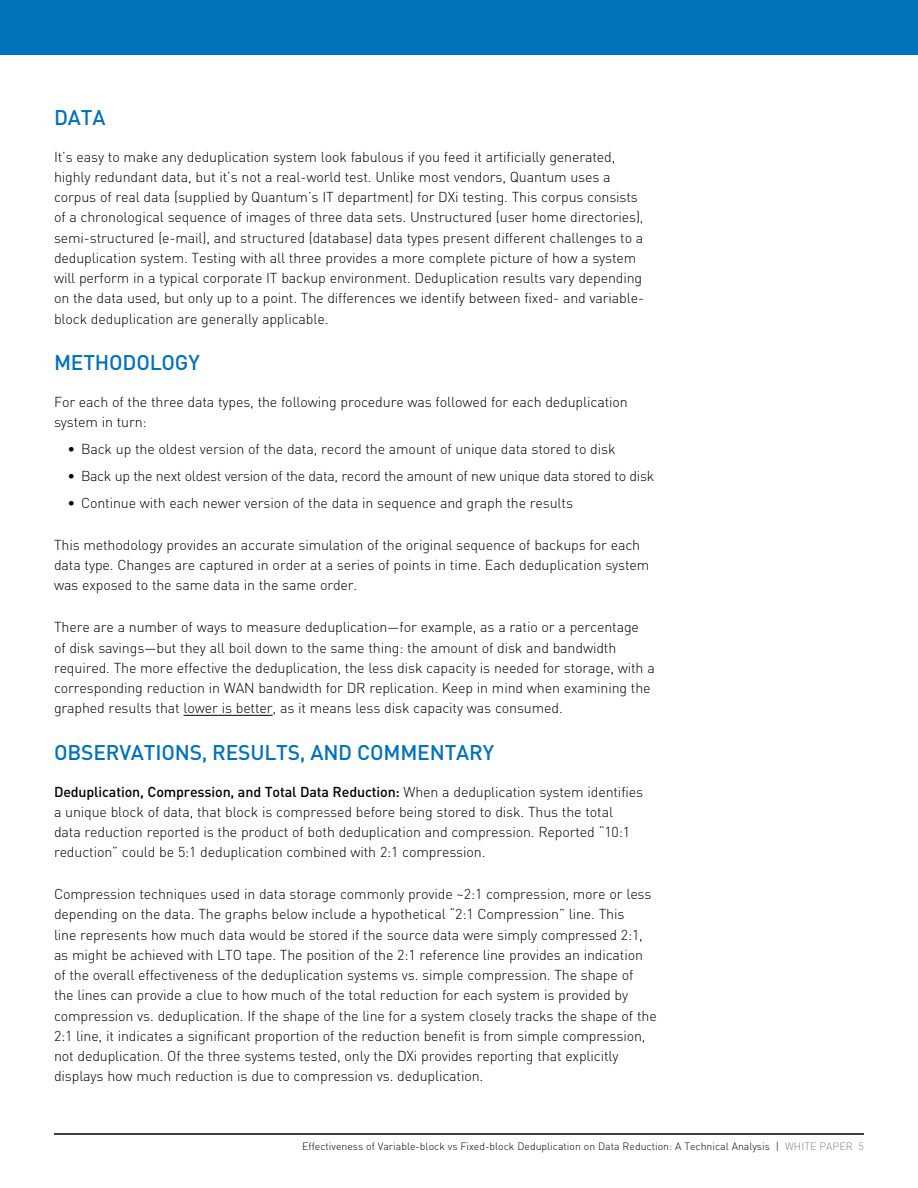
<style>
.page{position:relative;width:918px;height:1188px;background:#fff}
.page>*{position:absolute;margin:0;border:0;box-sizing:border-box;transform-origin:0 0}
.Paragraph{font:500 21px "DIN Pro";letter-spacing:-.01em;color:#0072bc}
.Paragraph-2{font:300 14.25px/20.2px "DIN Pro";letter-spacing:-.01em;color:#000}
.t1{font:300 10.5px "DIN Pro";color:#000}
.s1{font-weight:500}
.s2{color:#808285}
</style>
<div class="page">
<div style="left:0;top:0;width:918px;height:55px;background:#0072bc"></div>
<hr style="left:54px;top:1133px;width:810px;height:2px;background:#000">
<hr style="left:184px;top:715px;width:89px;height:1px;background:#000">
<p class="Paragraph" style="left:54px;top:101px;width:53px">DATA</p>
<p class="Paragraph-2" style="left:54px;top:145px;width:592px">It’s easy to make any deduplication system look fabulous if you feed it artificially generated, highly redundant data, but it’s not a real-world test. Unlike most vendors, Quantum uses a corpus of real data (supplied by Quantum’s IT department) for DXi testing. This corpus consists of a chronological sequence of images of three data sets. Unstructured (user home directories), semi-structured (e-mail), and structured (database) data types present different challenges to a deduplication system. Testing with all three provides a more complete picture of how a system will perform in a typical corporate IT backup environment. Deduplication results vary depending on the data used, but only up to a point. The differences we identify between fixed- and variable&shy;block deduplication are generally applicable.</p>
<p class="Paragraph" style="left:54px;top:346px;width:147px">METHODOLOGY</p>
<p class="Paragraph-2" style="left:54px;top:390px;width:575px">For each of the three data types, the following procedure was followed for each deduplication system in turn:</p>
<p class="Paragraph-2" style="left:68px;top:438px;width:550px">• Back up the oldest version of the data, record the amount of unique data stored to disk</p>
<p class="Paragraph-2" style="left:68px;top:465px;width:588px">• Back up the next oldest version of the data, record the amount of new unique data stored to disk</p>
<p class="Paragraph-2" style="left:68px;top:492px;width:507px">• Continue with each newer version of the data in sequence and graph the results</p>
<p class="Paragraph-2" style="left:54px;top:533px;width:597px">This methodology provides an accurate simulation of the original sequence of backups for each data type. Changes are captured in order at a series of points in time. Each deduplication system was exposed to the same data in the same order.</p>
<p class="Paragraph-2" style="left:54px;top:616px;width:602px">There are a number of ways to measure deduplication—for example, as a ratio or a percentage<br>of disk savings—but they all boil down to the same thing: the amount of disk and bandwidth required. The more effective the deduplication, the less disk capacity is needed for storage, with a corresponding reduction in WAN bandwidth for DR replication. Keep in mind when examining the graphed results that lower is better, as it means less disk capacity was consumed.</p>
<p class="Paragraph" style="left:54px;top:736px;width:442px">OBSERVATIONS, RESULTS, AND COMMENTARY</p>
<p class="Paragraph-2" style="left:54px;top:780px;width:591px"><span class="s1">Deduplication, Compression, and Total Data Reduction:</span> When a deduplication system identifies a unique block of data, that block is compressed before being stored to disk. Thus the total data reduction reported is the product of both deduplication and compression. Reported “10:1 reduction” could be 5:1 deduplication combined with 2:1 compression.</p>
<p class="Paragraph-2" style="left:54px;top:883px;width:604px">Compression techniques used in data storage commonly provide ~2:1 compression, more or less depending on the data. The graphs below include a hypothetical “2:1 Compression” line. This<br>line represents how much data would be stored if the source data were simply compressed 2:1, as might be achieved with LTO tape. The position of the 2:1 reference line provides an indication of the overall effectiveness of the deduplication systems vs. simple compression. The shape of<br>the lines can provide a clue to how much of the total reduction for each system is provided by compression vs. deduplication. If the shape of the line for a system closely tracks the shape of the 2:1 line, it indicates a significant proportion of the reduction benefit is from simple compression, not deduplication. Of the three systems tested, only the DXi provides reporting that explicitly displays how much reduction is due to compression vs. deduplication.</p>
<p class="t1" style="left:302px;top:1138px;width:563px">Effectiveness of Variable-block vs Fixed-block Deduplication on Data Reduction: A Technical Analysis | <span class="s2">WHITE PAPER 5</span></p>
</div>
